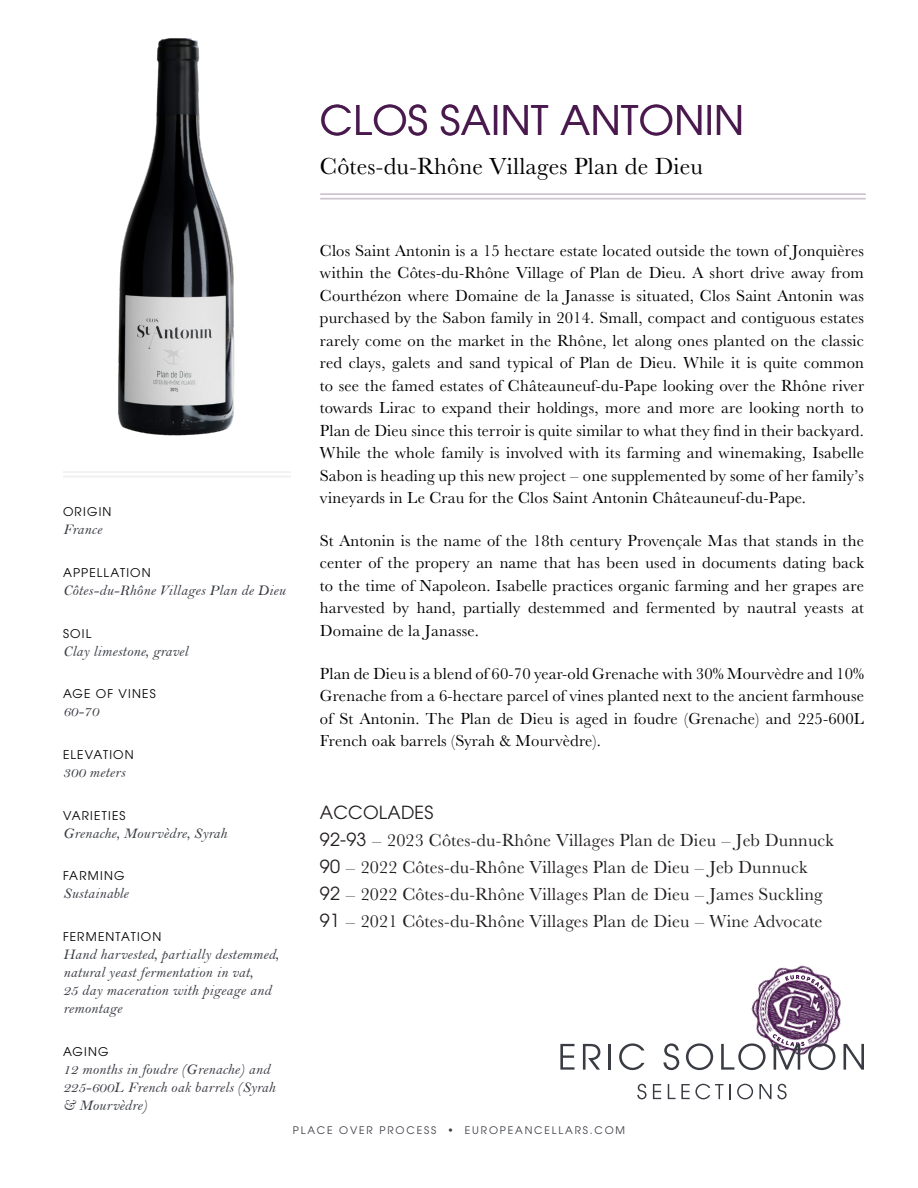
<style>
.page{position:relative;width:918px;height:1188px;background:#fff}
.page>*{position:absolute;margin:0;border:0;box-sizing:border-box;transform-origin:0 0}
.t1{font:40.5px "ITC Avant Garde Pro";letter-spacing:.01em;color:#49194d}
.t2{font:24px "Baskerville URW";letter-spacing:.01em;color:#000}
.Rating{font:18px "Baskerville URW";letter-spacing:.01em;color:#231f20}
.t3{font:18px "ITC Avant Garde Pro";letter-spacing:.01em;color:#231f20}
.Bio_text{font:16.5px/22.5px "Baskerville URW";letter-spacing:.01em;color:#000;text-align:justify}
.Spec_Answer{font:15px/18px "Bell MT Italic";letter-spacing:.01em;color:#3a3c44}
.Spec_Category{font:12px "ITC Avant Garde Pro";letter-spacing:.1em;color:#000}
.t4{font:10.35px "ITC Avant Garde Pro";letter-spacing:.175em;color:#3a3c44}
.s1{font-family:"ITC Avant Garde Pro"}
</style>
<div class="page">
<hr style="left:63px;top:476px;width:228px;height:1px;background:#8d748d">
<hr style="left:63px;top:471px;width:228px;height:2px;background:#8d748d">
<img style="left:751px;top:965px;width:96px;height:106px">
<svg style="left:785px;top:975px;width:39px;height:16px"></svg>
<svg style="left:560px;top:1044px;width:14px;height:26px"></svg>
<svg style="left:583px;top:1044px;width:17px;height:26px"></svg>
<hr style="left:609px;top:1044px;width:2px;height:26px;background:#3a3c44">
<svg style="left:619px;top:1043px;width:25px;height:27px"></svg>
<svg style="left:663px;top:1043px;width:16px;height:27px"></svg>
<svg style="left:686px;top:1043px;width:27px;height:27px"></svg>
<svg style="left:721px;top:1043px;width:45px;height:27px"></svg>
<svg style="left:773px;top:1034px;width:62px;height:36px"></svg>
<svg style="left:844px;top:1044px;width:20px;height:26px"></svg>
<svg style="left:637px;top:1084px;width:10px;height:15px"></svg>
<svg style="left:653px;top:1084px;width:8px;height:15px"></svg>
<svg style="left:668px;top:1084px;width:63px;height:15px"></svg>
<svg style="left:737px;top:1084px;width:16px;height:15px"></svg>
<svg style="left:759px;top:1084px;width:12px;height:15px"></svg>
<svg style="left:777px;top:1084px;width:10px;height:15px"></svg>
<hr style="left:321px;top:193px;width:544px;height:2px;background:#8d748d">
<hr style="left:321px;top:198px;width:544px;height:2px;background:#8d748d">
<img style="left:118px;top:38px;width:117px;height:398px">
<p class="Spec_Category" style="left:63px;top:505px;width:50px">ORIGIN</p>
<p class="Spec_Answer" style="left:63px;top:521px;width:40px">France</p>
<p class="Spec_Category" style="left:63px;top:565px;width:89px">APPELLATION</p>
<p class="Spec_Answer" style="left:63px;top:581px;width:224px">Côtes-du-Rhône Villages Plan de Dieu</p>
<p class="Spec_Category" style="left:63px;top:626px;width:30px">SOIL</p>
<p class="Spec_Answer" style="left:63px;top:642px;width:127px">Clay limestone, gravel</p>
<p class="Spec_Category" style="left:63px;top:687px;width:94px">AGE OF VINES</p>
<p class="Spec_Answer" style="left:63px;top:703px;width:37px">60-70</p>
<p class="Spec_Category" style="left:63px;top:747px;width:72px">ELEVATION</p>
<p class="Spec_Answer" style="left:63px;top:763px;width:64px">300 meters</p>
<p class="Spec_Category" style="left:63px;top:808px;width:64px">VARIETIES</p>
<p class="Spec_Answer" style="left:63px;top:824px;width:165px">Grenache, Mourvèdre, Syrah</p>
<p class="Spec_Category" style="left:63px;top:868px;width:63px">FARMING</p>
<p class="Spec_Answer" style="left:63px;top:884px;width:67px">Sustainable</p>
<p class="Spec_Category" style="left:63px;top:929px;width:100px">FERMENTATION</p>
<p class="Spec_Answer" style="left:63px;top:945px;width:217px">Hand harvested, partially destemmed, natural yeast fermentation in vat,<br>25 day maceration with pigeage and remontage</p>
<p class="Spec_Category" style="left:63px;top:1044px;width:47px">AGING</p>
<p class="Spec_Answer" style="left:63px;top:1060px;width:214px">12 months in foudre (Grenache) and<br>225-600L French oak barrels (Syrah &amp; Mourvèdre)</p>
<p class="t1" style="left:320px;top:95px;width:426px">CLOS SAINT ANTONIN</p>
<p class="t2" style="left:320px;top:149px;width:385px">Côtes-du-Rhône Villages Plan de Dieu</p>
<p class="Bio_text" style="left:320px;top:238px;width:546px">Clos Saint Antonin is a 15 hectare estate located outside the town of Jonquières within the Côtes-du-Rhône Village of Plan de Dieu. A short drive away from Courthézon where Domaine de la Janasse is situated, Clos Saint Antonin was purchased by the Sabon family in 2014. Small, compact and contiguous estates rarely come on the market in the Rhône, let along ones planted on the classic red clays, galets and sand typical of Plan de Dieu. While it is quite common to see the famed estates of Châteauneuf-du-Pape looking over the Rhône river towards Lirac to expand their holdings, more and more are looking north to Plan de Dieu since this terroir is quite similar to what they find in their backyard.<br>While the whole family is involved with its farming and winemaking, Isabelle Sabon is heading up this new project – one supplemented by some of her family’s vineyards in Le Crau for the Clos Saint Antonin Châteauneuf-du-Pape.</p>
<p class="Bio_text" style="left:320px;top:529px;width:546px">St Antonin is the name of the 18th century Provençale Mas that stands in the center of the propery an name that has been used in documents dating back to the time of Napoleon. Isabelle practices organic farming and her grapes are harvested by hand, partially destemmed and fermented by nautral yeasts at Domaine de la Janasse.</p>
<p class="Bio_text" style="left:320px;top:661px;width:546px">Plan de Dieu is a blend of 60-70 year-old Grenache with 30% Mourvèdre and 10% Grenache from a 6-hectare parcel of vines planted next to the ancient farmhouse of St Antonin. The Plan de Dieu is aged in foudre (Grenache) and 225-600L French oak barrels (Syrah &amp; Mourvèdre).</p>
<p class="t3" style="left:320px;top:801px;width:115px">ACCOLADES</p>
<p class="Rating" style="left:320px;top:828px;width:515px"><span class="s1">92-93</span> – 2023 Côtes-du-Rhône Villages Plan de Dieu – Jeb Dunnuck</p>
<p class="Rating" style="left:320px;top:855px;width:489px"><span class="s1">90</span> – 2022 Côtes-du-Rhône Villages Plan de Dieu – Jeb Dunnuck</p>
<p class="Rating" style="left:320px;top:882px;width:504px"><span class="s1">92</span> – 2022 Côtes-du-Rhône Villages Plan de Dieu – James Suckling</p>
<p class="Rating" style="left:320px;top:909px;width:504px"><span class="s1">91</span> – 2021 Côtes-du-Rhône Villages Plan de Dieu – Wine Advocate</p>
<p class="t4" style="left:293px;top:1124px;width:334px">PLACE OVER PROCESS • EUROPEANCELLARS.COM</p>
</div>
